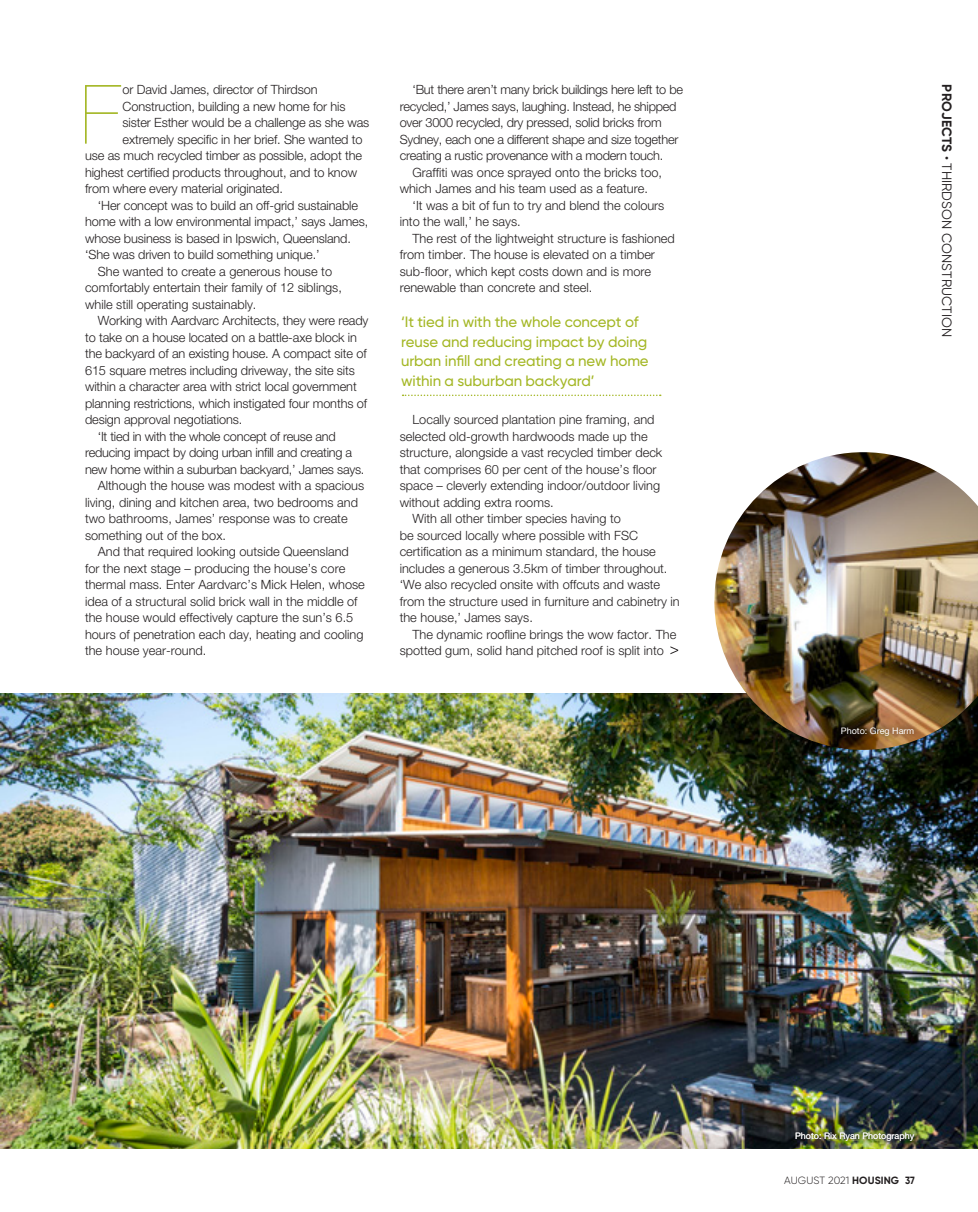
<style>
.page{position:relative;width:978px;height:1212px;background:#fff}
.page>*{position:absolute;margin:0;border:0;box-sizing:border-box;transform-origin:0 0}
.t1{font:200 82.05px "Helvetica Neue LT Std";color:#a4b725}
.t2{font:500 15px/19.5px "Gilroy";letter-spacing:-.01em;color:#a4b725}
.t3{font:13.5px "Gilroy";letter-spacing:.01em;color:#231f20}
.t4{font:300 12.75px "Helvetica Neue LT Std";color:#231f20}
.t5{font:300 12.75px "Helvetica Neue LT Std";letter-spacing:-.02em;color:#231f20}
.t6{font:300 10.5px "Gilroy";letter-spacing:.01em;color:#231f20}
.t7{font:9px "Helvetica Neue LT Std";color:#fff}
.s1{font-weight:700}
</style>
<div class="page">
<img style="left:0;top:694px;width:978px;height:454px">
<svg style="left:403px;top:395px;width:258px;height:1px"></svg>
<svg style="left:670px;top:646px;width:8px;height:8px"></svg>
<img style="left:714px;top:452px;width:264px;height:298px">
<img style="left:788px;top:1124px;width:133px;height:24px">
<svg style="left:834px;top:720px;width:87px;height:23px"></svg>
<h1 class="t1" style="left:81px;top:67px;width:41px">F</h1>
<p class="t4" style="left:123px;top:82px;width:197px">or David James, director of Thirdson</p>
<p class="t4" style="left:123px;top:98px;width:225px">Construction, building a new home for his</p>
<p class="t4" style="left:123px;top:115px;width:248px">sister Esther would be a challenge as she was</p>
<p class="t4" style="left:123px;top:131px;width:242px">extremely specific in her brief. She wanted to</p>
<p class="t4" style="left:85px;top:148px;width:279px">use as much recycled timber as possible, adopt the</p>
<p class="t4" style="left:85px;top:164px;width:274px">highest certified products throughout, and to know</p>
<p class="t4" style="left:85px;top:181px;width:199px">from where every material originated.</p>
<p class="t4" style="left:98px;top:197px;width:262px">‘Her concept was to build an off-grid sustainable</p>
<p class="t4" style="left:85px;top:214px;width:285px">home with a low environmental impact,’ says James,</p>
<p class="t4" style="left:85px;top:230px;width:267px">whose business is based in Ipswich, Queensland.</p>
<p class="t4" style="left:85px;top:247px;width:236px">‘She was driven to build something unique.’</p>
<p class="t4" style="left:98px;top:263px;width:236px">She wanted to create a generous house to</p>
<p class="t4" style="left:85px;top:280px;width:258px">comfortably entertain their family of 12 siblings,</p>
<p class="t4" style="left:85px;top:296px;width:173px">while still operating sustainably.</p>
<p class="t4" style="left:98px;top:313px;width:272px">Working with Aardvarc Architects, they were ready</p>
<p class="t4" style="left:85px;top:329px;width:273px">to take on a house located on a battle-axe block in</p>
<p class="t4" style="left:85px;top:346px;width:283px">the backyard of an existing house. A compact site of</p>
<p class="t4" style="left:85px;top:362px;width:271px">615 square metres including driveway, the site sits</p>
<p class="t4" style="left:85px;top:379px;width:273px">within a character area with strict local government</p>
<p class="t4" style="left:85px;top:395px;width:284px">planning restrictions, which instigated four months of</p>
<p class="t4" style="left:85px;top:412px;width:159px">design approval negotiations.</p>
<p class="t5" style="left:98px;top:428px;width:239px">‘It tied in with the whole concept of reuse and</p>
<p class="t5" style="left:85px;top:445px;width:269px">reducing impact by doing urban infill and creating a</p>
<p class="t5" style="left:85px;top:461px;width:281px">new home within a suburban backyard,’ James says.</p>
<p class="t4" style="left:98px;top:478px;width:268px">Although the house was modest with a spacious</p>
<p class="t4" style="left:85px;top:494px;width:275px">living, dining and kitchen area, two bedrooms and</p>
<p class="t4" style="left:85px;top:511px;width:264px">two bathrooms, James’ response was to create</p>
<p class="t4" style="left:85px;top:527px;width:142px">something out of the box.</p>
<p class="t4" style="left:98px;top:544px;width:253px">And that required looking outside Queensland</p>
<p class="t4" style="left:85px;top:560px;width:262px">for the next stage – producing the house’s core</p>
<p class="t4" style="left:85px;top:577px;width:281px">thermal mass. Enter Aardvarc’s Mick Helen, whose</p>
<p class="t4" style="left:85px;top:593px;width:274px">idea of a structural solid brick wall in the middle of</p>
<p class="t4" style="left:85px;top:610px;width:270px">the house would effectively capture the sun’s 6.5</p>
<p class="t4" style="left:85px;top:626px;width:280px">hours of penetration each day, heating and cooling</p>
<p class="t4" style="left:85px;top:643px;width:123px">the house year-round.</p>
<p class="t5" style="left:412px;top:82px;width:272px">‘But there aren’t many brick buildings here left to be</p>
<p class="t5" style="left:400px;top:98px;width:278px">recycled,’ James says, laughing. Instead, he shipped</p>
<p class="t5" style="left:400px;top:115px;width:263px">over 3000 recycled, dry pressed, solid bricks from</p>
<p class="t5" style="left:400px;top:131px;width:280px">Sydney, each one a different shape and size together</p>
<p class="t5" style="left:400px;top:148px;width:265px">creating a rustic provenance with a modern touch.</p>
<p class="t4" style="left:412px;top:164px;width:251px">Graffiti was once sprayed onto the bricks too,</p>
<p class="t4" style="left:400px;top:181px;width:250px">which James and his team used as a feature.</p>
<p class="t4" style="left:412px;top:197px;width:253px">‘It was a bit of fun to try and blend the colours</p>
<p class="t4" style="left:400px;top:214px;width:123px">into the wall,’ he says.</p>
<p class="t4" style="left:412px;top:230px;width:264px">The rest of the lightweight structure is fashioned</p>
<p class="t4" style="left:400px;top:247px;width:257px">from timber. The house is elevated on a timber</p>
<p class="t4" style="left:400px;top:263px;width:253px">sub-floor, which kept costs down and is more</p>
<p class="t4" style="left:400px;top:280px;width:194px">renewable than concrete and steel.</p>
<p class="t2" style="left:401px;top:312px;width:249px">‘It tied in with the whole concept of reuse and reducing impact by doing urban infill and creating a new home within a suburban backyard’</p>
<p class="t4" style="left:412px;top:412px;width:244px">Locally sourced plantation pine framing, and</p>
<p class="t4" style="left:400px;top:428px;width:249px">selected old-growth hardwoods made up the</p>
<p class="t4" style="left:400px;top:445px;width:264px">structure, alongside a vast recycled timber deck</p>
<p class="t4" style="left:400px;top:461px;width:258px">that comprises 60 per cent of the house’s floor</p>
<p class="t4" style="left:400px;top:478px;width:262px">space – cleverly extending indoor/outdoor living</p>
<p class="t4" style="left:400px;top:494px;width:155px">without adding extra rooms.</p>
<p class="t4" style="left:412px;top:511px;width:210px">With all other timber species having to</p>
<p class="t4" style="left:400px;top:527px;width:240px">be sourced locally where possible with FSC</p>
<p class="t4" style="left:400px;top:544px;width:258px">certification as a minimum standard, the house</p>
<p class="t4" style="left:400px;top:560px;width:269px">includes a generous 3.5km of timber throughout.</p>
<p class="t4" style="left:400px;top:577px;width:262px">‘We also recycled onsite with offcuts and waste</p>
<p class="t4" style="left:400px;top:593px;width:282px">from the structure used in furniture and cabinetry in</p>
<p class="t4" style="left:400px;top:610px;width:135px">the house,’ James says.</p>
<p class="t4" style="left:412px;top:626px;width:265px">The dynamic roofline brings the wow factor. The</p>
<p class="t4" style="left:400px;top:643px;width:266px">spotted gum, solid hand pitched roof is split into</p>
<p class="t3" style="left:955px;top:84px;width:254px;rotate:90deg"><span class="s1">PROJECTS</span> • THIRDSON CONSTRUCTION</p>
<p class="t7" style="left:841px;top:725px;width:75px">Photo: Greg Harm</p>
<p class="t7" style="left:795px;top:1130px;width:121px">Photo: Rix Ryan Photography</p>
<p class="t6" style="left:784px;top:1174px;width:132px">AUGUST 2021 <span class="s1">HOUSING 37</span></p>
</div>
